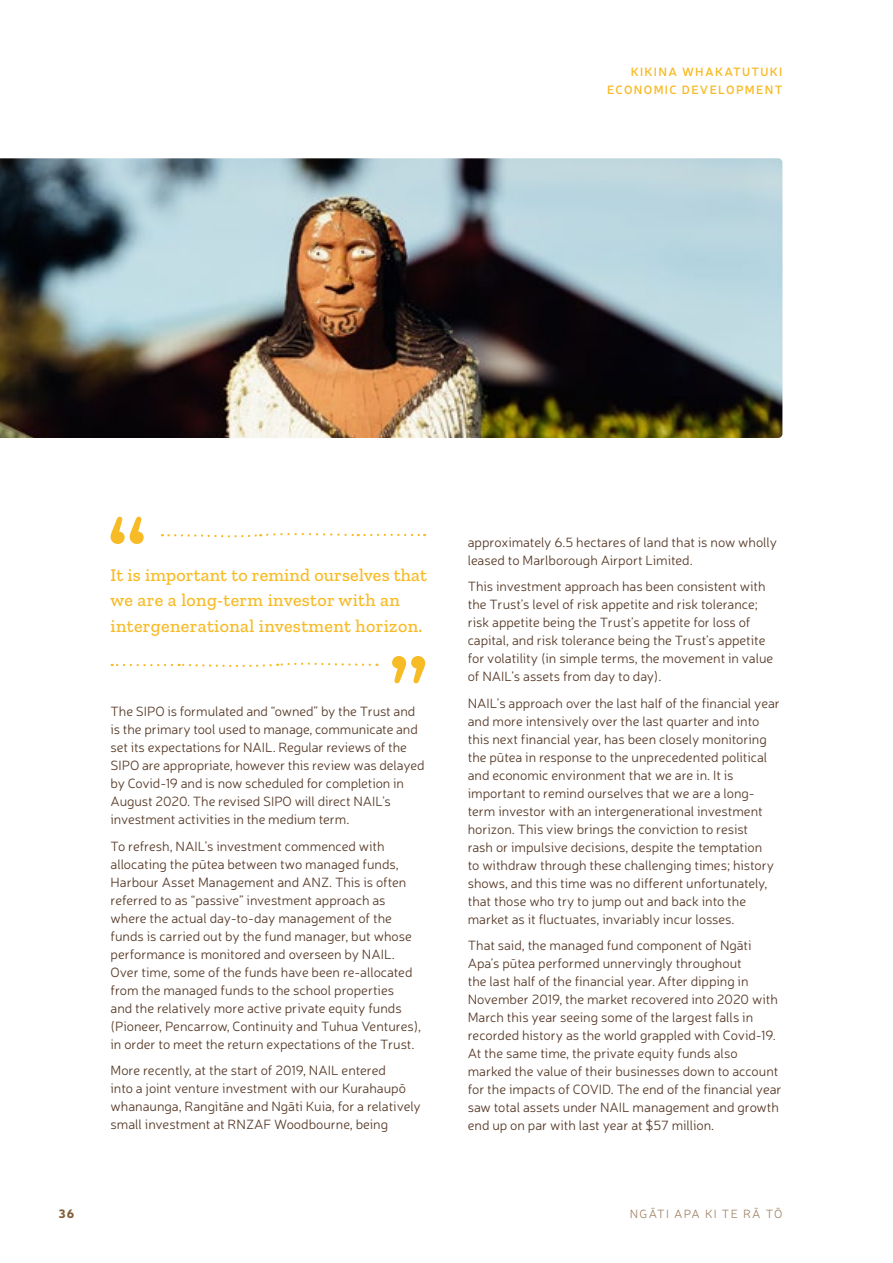
<style>
.page{position:relative;width:893px;height:1263px;background:#fff}
.page>*{position:absolute;margin:0;border:0;box-sizing:border-box;transform-origin:0 0}
.t1{font:500 18px/25.5px "Zilla Slab";letter-spacing:.02em;color:#f7bb26}
.t2{font:300 13.5px/18px "Neris";color:#563927}
.t3{font:600 12px/18px "Neris";letter-spacing:.11em;color:#f7bb26;text-align:right}
.t4{font:300 12px "Neris";letter-spacing:.11em;color:#9f8366}
.t5{font:900 12px "Neris";color:#82603b}
</style>
<div class="page">
<img style="left:0;top:158px;width:782px;height:280px">
<svg style="left:162px;top:533px;width:263px;height:4px"></svg>
<svg style="left:112px;top:662px;width:265px;height:5px"></svg>
<svg style="left:111px;top:516px;width:33px;height:28px"></svg>
<svg style="left:392px;top:656px;width:33px;height:28px"></svg>
<p class="t3" style="left:607px;top:62px;width:177px">KIKINA WHAKATUTUKI<br>ECONOMIC DEVELOPMENT</p>
<h1 class="t1" style="left:111px;top:562px;width:318px">It is important to remind ourselves that we are a long-term investor with an intergenerational investment horizon.</h1>
<p class="t2" style="left:111px;top:702px;width:316px">The SIPO is formulated and “owned” by the Trust and is the primary tool used to manage, communicate and set its expectations for NAIL. Regular reviews of the SIPO are appropriate, however this review was delayed by Covid-19 and is now scheduled for completion in August 2020. The revised SIPO will direct NAIL's investment activities in the medium term.</p>
<p class="t2" style="left:111px;top:836px;width:312px">To refresh, NAIL’s investment commenced with allocating the pūtea between two managed funds, Harbour Asset Management and ANZ. This is often referred to as “passive” investment approach as where the actual day-to-day management of the funds is carried out by the fund manager, but whose performance is monitored and overseen by NAIL.<br>Over time, some of the funds have been re-allocated from the managed funds to the school properties<br>and the relatively more active private equity funds (Pioneer, Pencarrow, Continuity and Tuhua Ventures), in order to meet the return expectations of the Trust.</p>
<p class="t2" style="left:111px;top:1061px;width:312px">More recently, at the start of 2019, NAIL entered<br>into a joint venture investment with our Kurahaupō whanaunga, Rangitāne and Ngāti Kuia, for a relatively small investment at RNZAF Woodbourne, being</p>
<p class="t2" style="left:468px;top:532px;width:311px">approximately 6.5 hectares of land that is now wholly leased to Marlborough Airport Limited.</p>
<p class="t2" style="left:468px;top:577px;width:307px">This investment approach has been consistent with the Trust’s level of risk appetite and risk tolerance; risk appetite being the Trust’s appetite for loss of capital, and risk tolerance being the Trust’s appetite for volatility (in simple terms, the movement in value of NAIL’s assets from day to day).</p>
<p class="t2" style="left:468px;top:693px;width:314px">NAIL’s approach over the last half of the financial year and more intensively over the last quarter and into this next financial year, has been closely monitoring the pūtea in response to the unprecedented political and economic environment that we are in. It is important to remind ourselves that we are a long&shy;term investor with an intergenerational investment horizon. This view brings the conviction to resist<br>rash or impulsive decisions, despite the temptation<br>to withdraw through these challenging times; history shows, and this time was no different unfortunately, that those who try to jump out and back into the market as it fluctuates, invariably incur losses.</p>
<p class="t2" style="left:468px;top:936px;width:315px">That said, the managed fund component of Ngāti Apa’s pūtea performed unnervingly throughout<br>the last half of the financial year. After dipping in November 2019, the market recovered into 2020 with March this year seeing some of the largest falls in recorded history as the world grappled with Covid-19.<br>At the same time, the private equity funds also marked the value of their businesses down to account for the impacts of COVID. The end of the financial year saw total assets under NAIL management and growth end up on par with last year at $57 million.</p>
<p class="t5" style="left:58px;top:1205px;width:18px">36</p>
<p class="t4" style="left:630px;top:1206px;width:154px">NGĀTI APA KI TE RĀ TŌ</p>
</div>
